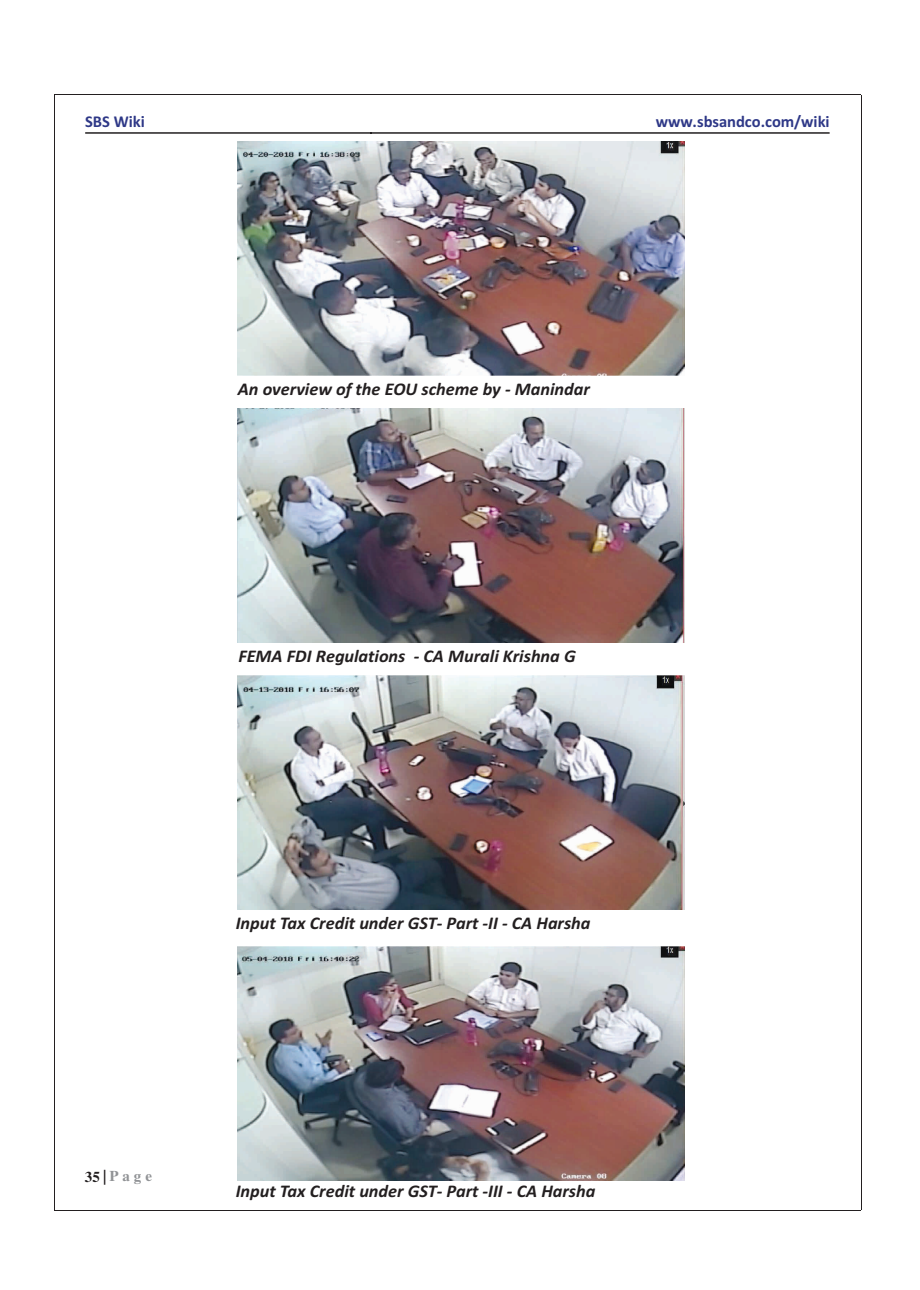
<style>
.page{position:relative;width:920px;height:1290px;background:#fff}
.page>*{position:absolute;margin:0;border:0;box-sizing:border-box;transform-origin:0 0}
.t1{font:italic 700 17.85px "Calibri";color:#231f20}
.t2{font:700 16.5px "Calibri";color:#2e3887}
.t3{font:700 15px "Times New Roman";letter-spacing:.25em;color:#919396}
.s1{color:#231f20}
</style>
<div class="page">
<hr style="left:55px;top:94px;width:806px;height:1px;background:#231f20">
<hr style="left:54px;top:95px;width:1px;height:1115px;background:#231f20">
<hr style="left:861px;top:95px;width:1px;height:1115px;background:#231f20">
<hr style="left:55px;top:1210px;width:806px;height:1px;background:#231f20">
<hr style="left:85px;top:132px;width:745px;height:2px;background:#231f20">
<img style="left:238px;top:142px;width:446px;height:234px">
<img style="left:238px;top:409px;width:446px;height:234px">
<img style="left:238px;top:676px;width:446px;height:234px">
<img style="left:238px;top:947px;width:446px;height:233px">
<p class="t2" style="left:85px;top:115px;width:61px">SBS Wiki</p>
<p class="t2" style="left:656px;top:115px;width:175px">www.sbsandco.com/wiki</p>
<p class="t1" style="left:238px;top:382px;width:353px">An overview of the EOU scheme by - Manindar</p>
<p class="t1" style="left:238px;top:649px;width:339px">FEMA FDI Regulations - CA Murali Krishna G</p>
<p class="t1" style="left:236px;top:916px;width:356px">Input Tax Credit under GST- Part -II - CA Harsha</p>
<p class="t3" style="left:85px;top:1171px;width:69px"><span class="s1">35|</span>Page</p>
<p class="t1" style="left:236px;top:1184px;width:361px">Input Tax Credit under GST- Part -III - CA Harsha</p>
</div>
